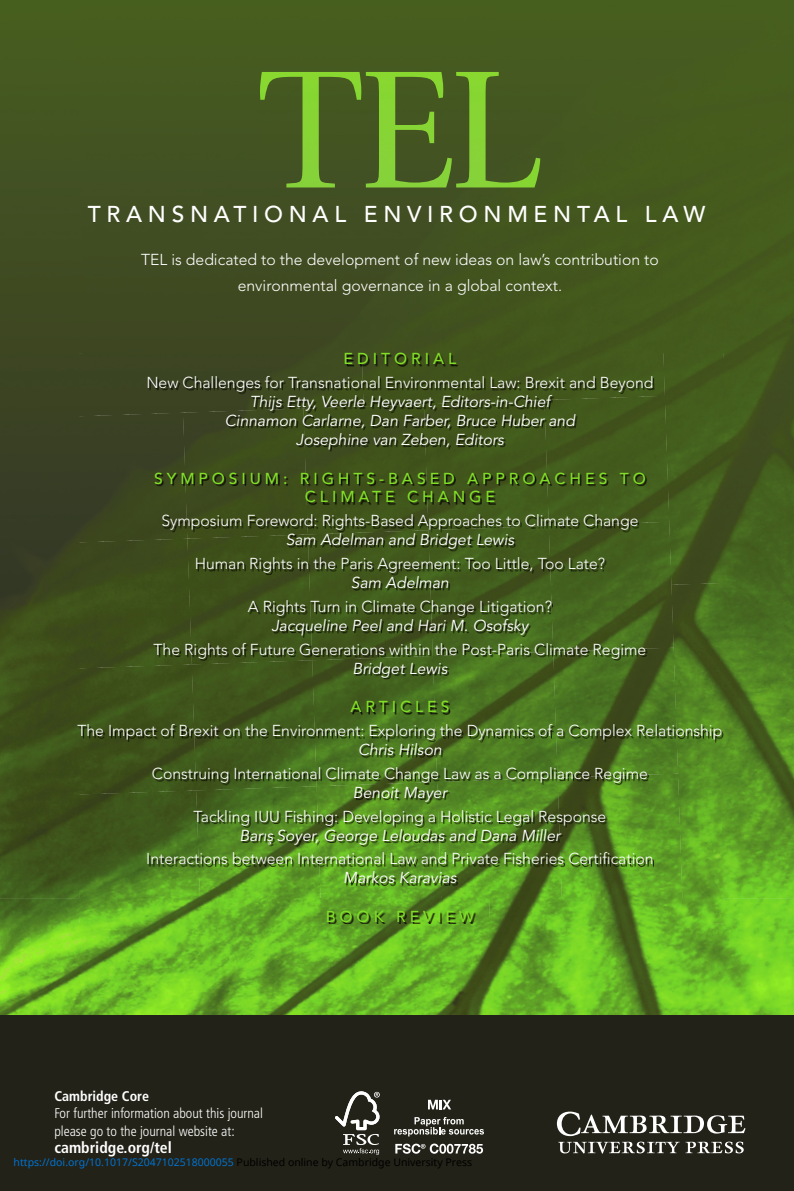
<style>
.page{position:relative;width:794px;height:1191px;background:#fff}
.page>*{position:absolute;margin:0;border:0;box-sizing:border-box;transform-origin:0 0}
.t1{font:500 22.75px "Avenir LT Std";letter-spacing:.25em;color:#fff}
.t2{font:300 15.75px/26.2px "Avenir LT Std";color:#fff;text-align:center}
.t3{font:italic 15.75px/18.9px "Avenir";color:#fff;text-align:center}
.t4{font:500 15.75px/18.9px "Avenir LT Std";letter-spacing:.25em;color:#81de28;text-align:center}
.t5{font:700 condensed 15.75px "Frutiger LT Std";color:#fff}
.t6{font:300 condensed 14px/17.5px "Frutiger LT Std";color:#fff}
.t7{font:700 condensed 14px "Frutiger LT Std";color:#fff}
.t8{font:10.5px "Noto Sans";color:#0172cf}
.s1{color:#000}
</style>
<div class="page">
<img style="left:0;top:898px;width:794px;height:117px">
<img style="left:0;top:0;width:80px;height:898px">
<img style="left:680px;top:0;width:114px;height:898px">
<img style="left:208px;top:148px;width:479px;height:205px">
<img style="left:74px;top:0;width:134px;height:359px">
<div style="left:194px;top:0;width:120px;height:166px;background:#465a20"></div>
<div style="left:497px;top:0;width:183px;height:156px;background:#465a20"></div>
<div style="left:314px;top:0;width:183px;height:72px;background:#465c1f"></div>
<div style="left:0;top:1015px;width:794px;height:176px;background:#222218"></div>
<svg style="left:557px;top:1111px;width:188px;height:42px"></svg>
<img style="left:260px;top:72px;width:280px;height:115px">
<svg style="left:428px;top:1099px;width:23px;height:10px"></svg>
<svg style="left:394px;top:1117px;width:90px;height:19px"></svg>
<svg style="left:395px;top:1143px;width:88px;height:10px"></svg>
<svg style="left:335px;top:1091px;width:45px;height:63px"></svg>
<img style="left:80px;top:898px;width:643px;height:25px">
<img style="left:80px;top:795px;width:116px;height:103px">
<img style="left:196px;top:790px;width:120px;height:108px">
<img style="left:316px;top:786px;width:121px;height:112px">
<img style="left:437px;top:782px;width:120px;height:116px">
<img style="left:557px;top:778px;width:114px;height:120px">
<img style="left:671px;top:585px;width:52px;height:313px">
<img style="left:80px;top:669px;width:116px;height:126px">
<img style="left:192px;top:664px;width:125px;height:126px">
<img style="left:312px;top:660px;width:125px;height:126px">
<img style="left:432px;top:656px;width:126px;height:126px">
<img style="left:553px;top:647px;width:125px;height:131px">
<img style="left:80px;top:542px;width:112px;height:127px">
<img style="left:187px;top:539px;width:125px;height:125px">
<img style="left:308px;top:534px;width:125px;height:126px">
<img style="left:428px;top:530px;width:125px;height:126px">
<img style="left:548px;top:526px;width:126px;height:126px">
<img style="left:662px;top:353px;width:61px;height:232px">
<img style="left:80px;top:417px;width:107px;height:125px">
<img style="left:183px;top:417px;width:125px;height:122px">
<img style="left:303px;top:406px;width:125px;height:128px">
<img style="left:424px;top:406px;width:125px;height:124px">
<img style="left:544px;top:396px;width:125px;height:130px">
<img style="left:80px;top:353px;width:284px;height:64px">
<img style="left:362px;top:353px;width:303px;height:53px">
<h1 class="t1" style="left:88px;top:204px;width:619px">TRANSNATIONAL ENVIRONMENTAL LAW</h1>
<p class="t2" style="left:141px;top:248px;width:519px">TEL is dedicated to the development of new ideas on law’s contribution to environmental governance in a global context.</p>
<p class="t4" style="left:344px;top:350px;width:114px">EDITORIAL</p>
<p class="t2" style="left:146px;top:371px;width:508px">New Challenges for Transnational Environmental Law: Brexit and Beyond</p>
<p class="t3" style="left:225px;top:394px;width:352px">Thijs Etty, Veerle Heyvaert, Editors-in-Chief<br>Cinnamon Carlarne, Dan Farber, Bruce Huber and<br>Josephine van Zeben, Editors</p>
<p class="t4" style="left:154px;top:470px;width:493px">SYMPOSIUM: RIGHTS-BASED APPROACHES TO<br>CLIMATE CHANGE</p>
<p class="t2" style="left:161px;top:509px;width:478px">Symposium Foreword: Rights-Based Approaches to Climate Change</p>
<p class="t3" style="left:286px;top:532px;width:230px">Sam Adelman and Bridget Lewis</p>
<p class="t2" style="left:195px;top:551px;width:412px">Human Rights in the Paris Agreement: Too Little, Too Late?</p>
<p class="t3" style="left:351px;top:575px;width:100px">Sam Adelman</p>
<p class="t2" style="left:248px;top:594px;width:306px">A Rights Turn in Climate Change Litigation?</p>
<p class="t3" style="left:271px;top:617px;width:259px">Jacqueline Peel and Hari M. Osofsky</p>
<p class="t2" style="left:154px;top:637px;width:494px">The Rights of Future Generations within the Post-Paris Climate Regime</p>
<p class="t3" style="left:352px;top:660px;width:97px">Bridget Lewis</p>
<p class="t4" style="left:350px;top:698px;width:101px">ARTICLES</p>
<p class="t2" style="left:77px;top:719px;width:646px">The Impact of Brexit on the Environment: Exploring the Dynamics of a Complex Relationship</p>
<p class="t3" style="left:358px;top:742px;width:85px">Chris Hilson</p>
<p class="t2" style="left:152px;top:761px;width:497px">Construing International Climate Change Law as a Compliance Regime</p>
<p class="t3" style="left:353px;top:784px;width:95px">Benoit Mayer</p>
<p class="t2" style="left:194px;top:804px;width:414px">Tackling IUU Fishing: Developing a Holistic Legal Response</p>
<p class="t3" style="left:239px;top:827px;width:322px">Barıs¸ Soyer, George Leloudas and Dana Miller</p>
<p class="t2" style="left:146px;top:847px;width:509px">Interactions between International Law and Private Fisheries Certification</p>
<p class="t3" style="left:343px;top:870px;width:115px">Markos Karavias</p>
<p class="t4" style="left:326px;top:908px;width:150px">BOOK REVIEW</p>
<p class="t7" style="left:54px;top:1090px;width:96px">Cambridge Core</p>
<p class="t6" style="left:54px;top:1105px;width:210px">For further information about this journal please go to the journal website at:</p>
<p class="t5" style="left:54px;top:1141px;width:119px">cambridge.org/tel</p>
<p class="t8" style="left:14px;top:1154px;width:460px">https://doi.org/10.1017/S2047102518000055 <span class="s1">Published online by Cambridge University Press</span></p>
</div>
